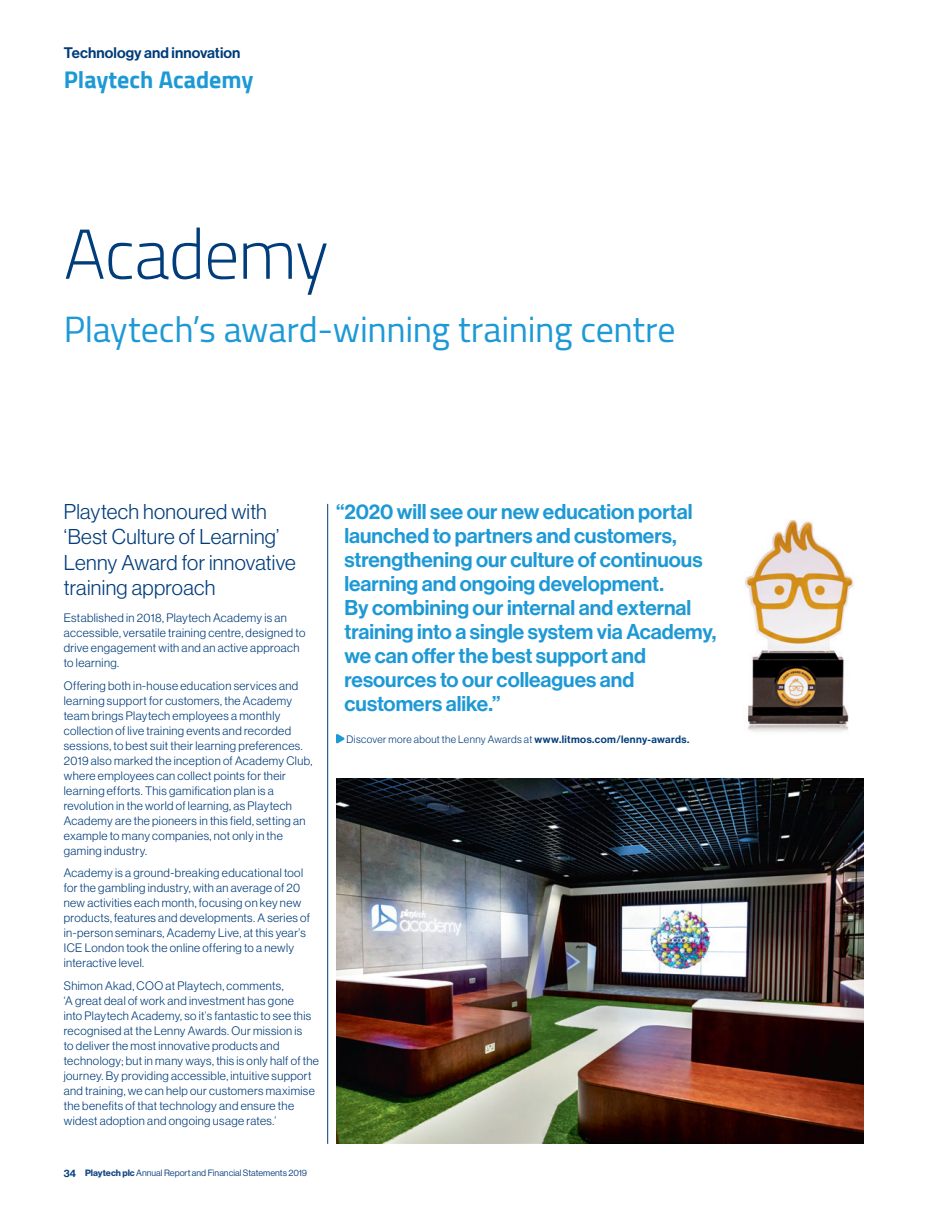
<style>
.page{position:relative;width:935px;height:1211px;background:#fff}
.page>*{position:absolute;margin:0;border:0;box-sizing:border-box;transform-origin:0 0}
.Main_Heading{font:300 70.5px "Cairo";letter-spacing:-.015em;color:#013c7b}
.Main_Heading_Text_24{font:36px "Cairo";letter-spacing:-.01em;color:#1d99d6}
.Page_Title{font:700 24px "Cairo";color:#1d99d6}
.Pullout_Quote{font:21px/24px "N Haas Grotesk DS Std 65 Md";color:#1d99d6}
.Intro_Text{font:21px/25.5px "N Haas Grotesk DS Std 45 Lt";letter-spacing:.015em;color:#013c7b}
.Subhead_1{font:15px "N Haas Grotesk DS Std 65 Md";letter-spacing:.005em;color:#013c7b}
.Body_Text{font:12px/15px "N Haas Grotesk DS Std 45 Lt";letter-spacing:.03em;color:#013c7b}
.Page_Driver{font:10.5px "N Haas Grotesk DS Std 45 Lt";letter-spacing:.035em;color:#013c7b}
.t1{font:9px "N Haas Grotesk DS Std 55 Rg";color:#164884}
.s1{font-family:"N Haas Grotesk DS Std 65 Md";font-size:10.5px;color:#013c7b}
.s2{font-family:"N Haas Grotesk DS Std 75 Bd"}
.s3{font-family:"N Haas Grotesk DS Std 65 Md"}
</style>
<div class="page">
<hr style="left:327px;top:504px;width:1px;height:640px;background:#013c7b">
<img style="left:336px;top:778px;width:527px;height:366px">
<svg style="left:336px;top:734px;width:9px;height:10px"></svg>
<img style="left:745px;top:520px;width:109px;height:212px">
<p class="Subhead_1" style="left:64px;top:44px;width:178px">Technology and innovation</p>
<p class="Page_Title" style="left:64px;top:65px;width:191px">Playtech Academy</p>
<p class="Main_Heading" style="left:64px;top:196px;width:266px">Academy</p>
<p class="Main_Heading_Text_24" style="left:64px;top:299px;width:613px">Playtech’s award-winning training centre</p>
<p class="Intro_Text" style="left:64px;top:499px;width:233px">Playtech honoured with ‘Best Culture of Learning’<br>Lenny Award for innovative training approach</p>
<p class="Body_Text" style="left:64px;top:611px;width:243px">Established in 2018, Playtech Academy is an accessible, versatile training centre, designed to drive engagement with and an active approach to learning.</p>
<p class="Body_Text" style="left:64px;top:678px;width:250px">Offering both in-house education services and learning support for customers, the Academy team brings Playtech employees a monthly collection of live training events and recorded sessions, to best suit their learning preferences.<br>2019 also marked the inception of Academy Club, where employees can collect points for their learning efforts. This gamification plan is a revolution in the world of learning, as Playtech Academy are the pioneers in this field, setting an example to many companies, not only in the gaming industry.</p>
<p class="Body_Text" style="left:64px;top:866px;width:248px">Academy is a ground-breaking educational tool for the gambling industry, with an average of 20 new activities each month, focusing on key new products, features and developments. A series of in-person seminars, Academy Live, at this year’s ICE London took the online offering to a newly interactive level.</p>
<p class="Body_Text" style="left:64px;top:978px;width:257px">Shimon Akad, COO at Playtech, comments,<br>‘A great deal of work and investment has gone<br>into Playtech Academy, so it’s fantastic to see this recognised at the Lenny Awards. Our mission is<br>to deliver the most innovative products and technology; but in many ways, this is only half of the journey. By providing accessible, intuitive support and training, we can help our customers maximise the benefits of that technology and ensure the widest adoption and ongoing usage rates.’</p>
<p class="t1" style="left:64px;top:1168px;width:245px"><span class="s1">34</span> <span class="s2">Playtech plc</span> Annual Report and Financial Statements 2019</p>
<p class="Pullout_Quote" style="left:344px;top:500px;width:373px;text-indent:-8px">“2020 will see our new education portal launched to partners and customers, strengthening our culture of continuous learning and ongoing development.<br>By combining our internal and external training into a single system via Academy, we can offer the best support and resources to our colleagues and customers alike.”</p>
<p class="Page_Driver" style="left:346px;top:734px;width:344px">Discover more about the Lenny Awards at <span class="s3">www.litmos.com/lenny-awards.</span></p>
</div>
